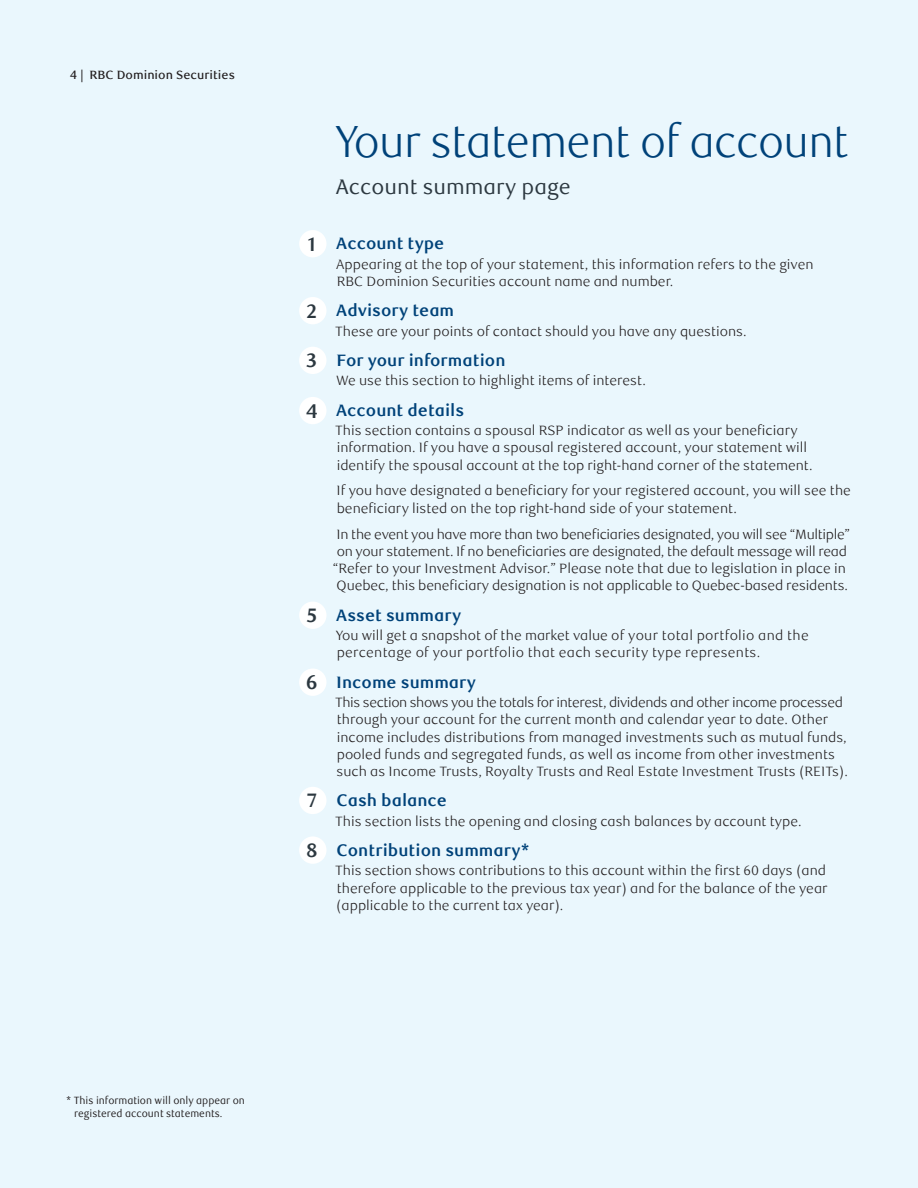
<style>
.page{position:relative;width:918px;height:1188px;background:#eaf7fd}
.page>*{position:absolute;margin:0;border:0;box-sizing:border-box;transform-origin:0 0}
._1-Main_Title{font:300 45px "RBC Display";color:#004279;scale:.96 1}
._2-Subtitle{font:21px "RBC Text";color:#2c3840}
._1-Main_Title_Slate{font:700 19.5px "RBC Text";color:#2c3840}
._4-Text_Headline_-_C{font:700 16.5px "RBC Text";color:#004279}
._5-Body_Copy{font:300 13.5px/17.2px "RBC Text";color:#231f20}
._5-Body_Copy-2{font:300 13.5px/17.2px "RBC Text";letter-spacing:.02em;color:#231f20}
.t1{font:500 12px "RBC Text";color:#231f20}
._12-Disclaimer{font:10.5px/13.5px "RBC Text";color:#231f20;scale:.95 1}
</style>
<div class="page">
<div style="left:299px;top:230px;width:28px;height:27px;background:#fff;border-radius:50%"></div>
<div style="left:299px;top:297px;width:28px;height:27px;background:#fff;border-radius:50%"></div>
<div style="left:299px;top:347px;width:28px;height:27px;background:#fff;border-radius:50%"></div>
<div style="left:299px;top:397px;width:28px;height:27px;background:#fff;border-radius:50%"></div>
<div style="left:299px;top:602px;width:28px;height:27px;background:#fff;border-radius:50%"></div>
<div style="left:299px;top:669px;width:28px;height:27px;background:#fff;border-radius:50%"></div>
<div style="left:299px;top:787px;width:28px;height:27px;background:#fff;border-radius:50%"></div>
<div style="left:299px;top:836px;width:28px;height:28px;background:#fff;border-radius:50%"></div>
<p class="t1" style="left:70px;top:68px;width:166px">4 | RBC Dominion Securities</p>
<p class="_1-Main_Title_Slate" style="left:308px;top:232px;width:10px">1</p>
<p class="_1-Main_Title_Slate" style="left:306px;top:299px;width:12px">2</p>
<p class="_1-Main_Title_Slate" style="left:306px;top:349px;width:13px">3</p>
<p class="_1-Main_Title_Slate" style="left:306px;top:399px;width:14px">4</p>
<p class="_1-Main_Title_Slate" style="left:306px;top:604px;width:12px">5</p>
<p class="_1-Main_Title_Slate" style="left:306px;top:671px;width:13px">6</p>
<p class="_1-Main_Title_Slate" style="left:307px;top:789px;width:12px">7</p>
<p class="_1-Main_Title_Slate" style="left:306px;top:839px;width:13px">8</p>
<p class="_1-Main_Title" style="left:336px;top:116px;width:536px">Your statement of account</p>
<p class="_2-Subtitle" style="left:336px;top:174px;width:237px">Account summary page</p>
<p class="_4-Text_Headline_-_C" style="left:336px;top:234px;width:110px">Account type</p>
<p class="_5-Body_Copy" style="left:336px;top:256px;width:479px">Appearing at the top of your statement, this information refers to the given<br>RBC Dominion Securities account name and number.</p>
<p class="_4-Text_Headline_-_C" style="left:336px;top:301px;width:119px">Advisory team</p>
<p class="_5-Body_Copy" style="left:335px;top:323px;width:413px">These are your points of contact should you have any questions.</p>
<p class="_4-Text_Headline_-_C" style="left:336px;top:350px;width:171px">For your information</p>
<p class="_5-Body_Copy" style="left:336px;top:372px;width:311px">We use this section to highlight items of interest.</p>
<p class="_4-Text_Headline_-_C" style="left:336px;top:400px;width:130px">Account details</p>
<p class="_5-Body_Copy" style="left:335px;top:422px;width:479px">This section contains a spousal RSP indicator as well as your beneficiary information. If you have a spousal registered account, your statement will identify the spousal account at the top right-hand corner of the statement.</p>
<p class="_5-Body_Copy" style="left:337px;top:482px;width:516px">If you have designated a beneficiary for your registered account, you will see the beneficiary listed on the top right-hand side of your statement.</p>
<p class="_5-Body_Copy" style="left:333px;top:526px;width:519px;text-align:center">In the event you have more than two beneficiaries designated, you will see “Multiple” on your statement. If no beneficiaries are designated, the default message will read “Refer to your Investment Advisor.” Please note that due to legislation in place in Quebec, this beneficiary designation is not applicable to Quebec-based residents.</p>
<p class="_4-Text_Headline_-_C" style="left:336px;top:605px;width:127px">Asset summary</p>
<p class="_5-Body_Copy-2" style="left:336px;top:627px;width:475px">You will get a snapshot of the market value of your total portfolio and the percentage of your portfolio that each security type represents.</p>
<p class="_4-Text_Headline_-_C" style="left:336px;top:672px;width:141px">Income summary</p>
<p class="_5-Body_Copy" style="left:335px;top:694px;width:514px">This section shows you the totals for interest, dividends and other income processed through your account for the current month and calendar year to date. Other income includes distributions from managed investments such as mutual funds, pooled funds and segregated funds, as well as income from other investments such as Income Trusts, Royalty Trusts and Real Estate Investment Trusts (REITs).</p>
<p class="_4-Text_Headline_-_C" style="left:337px;top:791px;width:112px">Cash balance</p>
<p class="_5-Body_Copy" style="left:335px;top:813px;width:468px">This section lists the opening and closing cash balances by account type.</p>
<p class="_4-Text_Headline_-_C" style="left:337px;top:840px;width:195px">Contribution summary*</p>
<p class="_5-Body_Copy" style="left:335px;top:862px;width:494px;text-align:justify">This section shows contributions to this account within the first 60 days (and therefore applicable to the previous tax year) and for the balance of the year (applicable to the current tax year).</p>
<p class="_12-Disclaimer" style="left:74px;top:1094px;width:181px;text-indent:-8px">* This information will only appear on registered account statements.</p>
</div>
